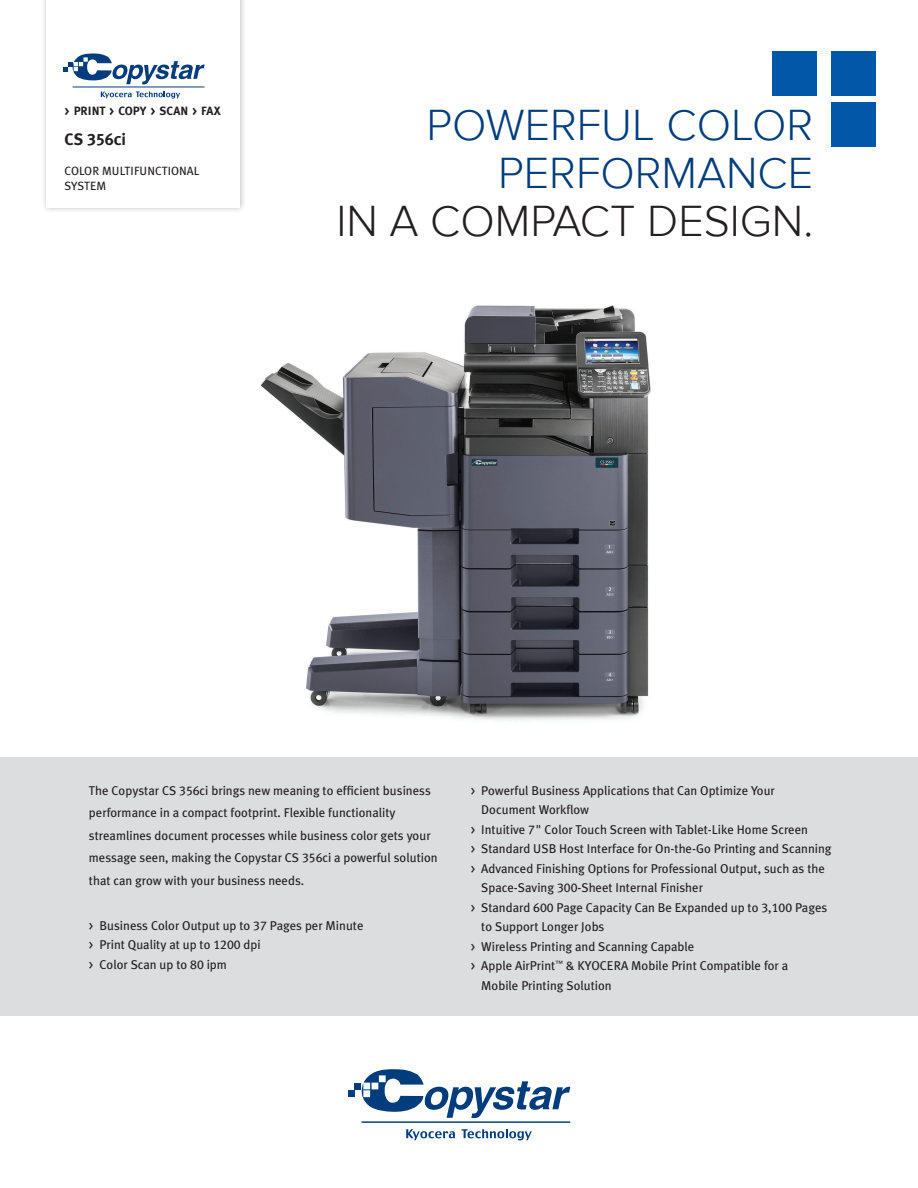
<style>
.page{position:relative;width:918px;height:1188px;background:#fff}
.page>*{position:absolute;margin:0;border:0;box-sizing:border-box;transform-origin:0 0}
.t1{font:300 45px/48px "Proxima Nova";color:#013d7d;text-align:right}
.t2{font:300 45px "Proxima Nova";color:#231f20}
.t3{font:16.5px "Meta Plus Bold Caps";color:#231f20}
.t4{font:12.75px/22.5px "Meta Plus";color:#231f20}
.t5{font:12px/15px "Meta Plus";color:#231f20}
.t6{font:12px "Meta Plus Bold Caps";color:#231f20}
.s1{font-family:"Meta Plus";font-weight:700}
.s2{font-family:"Meta Plus Book Caps"}
</style>
<div class="page">
<div style="left:0;top:758px;width:918px;height:258px;background:#dcdddf"></div>
<div style="left:41px;top:0;width:206px;height:214px;background:#231f20;opacity:.3"></div>
<div style="left:46px;top:0;width:193px;height:207px;background:#fff"></div>
<img style="left:260px;top:305px;width:391px;height:416px">
<svg style="left:64px;top:53px;width:141px;height:31px"></svg>
<hr style="left:73px;top:87px;width:132px;height:1px;background:#013d7d">
<svg style="left:101px;top:91px;width:79px;height:8px"></svg>
<div style="left:831px;top:52px;width:44px;height:44px;background:#0157a8"></div>
<div style="left:831px;top:102px;width:44px;height:44px;background:#0157a8"></div>
<div style="left:773px;top:52px;width:44px;height:44px;background:#0157a8"></div>
<svg style="left:362px;top:1069px;width:208px;height:49px"></svg>
<div style="left:354px;top:1083px;width:7px;height:6px;background:#013d7d"></div>
<div style="left:348px;top:1090px;width:6px;height:7px;background:#013d7d"></div>
<hr style="left:362px;top:1122px;width:208px;height:1px;background:#013d7d">
<svg style="left:406px;top:1129px;width:49px;height:11px"></svg>
<svg style="left:462px;top:1129px;width:70px;height:11px"></svg>
<p class="t6" style="left:65px;top:104px;width:158px">&gt; PRINT &gt; COPY &gt; SCAN &gt; FAX</p>
<p class="t3" style="left:65px;top:130px;width:63px"><span class="s1">CS</span> 356c<span class="s1">i</span></p>
<p class="t5" style="left:65px;top:163px;width:136px">COLOR MULTIFUNCTIONAL<br>SYSTEM</p>
<h1 class="t1" style="left:427px;top:101px;width:388px">POWERFUL COLOR<br>PERFORMANCE</h1>
<h1 class="t2" style="left:336px;top:195px;width:478px">IN A COMPACT DESIGN.</h1>
<p class="t4" style="left:89px;top:779px;width:350px">The Copystar CS <span class="s2">356</span>ci brings new meaning to efficient business performance in a compact footprint. Flexible functionality streamlines document processes while business color gets your message seen, making the Copystar CS <span class="s2">356</span>ci a powerful solution that can grow with your business needs.</p>
<p class="t4" style="left:89px;top:915px;width:276px;line-height:19.5px"><span class="s2">&gt;</span> Business Color Output up to <span class="s2">37</span> Pages per Minute <span class="s2">&gt;</span> Print Quality at up to <span class="s2">1200</span> dpi<br><span class="s2">&gt;</span> Color Scan up to <span class="s2">80</span> ipm</p>
<p class="t4" style="left:471px;top:779px;width:306px"><span class="s2">&gt;</span> Powerful Business Applications that Can Optimize Your</p>
<p class="t4" style="left:481px;top:798px;width:109px">Document Workflow</p>
<p class="t4" style="left:471px;top:818px;width:339px"><span class="s2">&gt;</span> Intuitive <span class="s2">7</span>" Color Touch Screen with Tablet-Like Home Screen</p>
<p class="t4" style="left:471px;top:837px;width:362px"><span class="s2">&gt;</span> Standard USB Host Interface for On-the-Go Printing and Scanning</p>
<p class="t4" style="left:471px;top:857px;width:356px"><span class="s2">&gt;</span> Advanced Finishing Options for Professional Output, such as the</p>
<p class="t4" style="left:481px;top:876px;width:223px">Space-Saving <span class="s2">300</span>-Sheet Internal Finisher</p>
<p class="t4" style="left:471px;top:896px;width:358px"><span class="s2">&gt;</span> Standard <span class="s2">600</span> Page Capacity Can Be Expanded up to <span class="s2">3,100</span> Pages</p>
<p class="t4" style="left:481px;top:915px;width:125px">to Support Longer Jobs</p>
<p class="t4" style="left:471px;top:935px;width:225px"><span class="s2">&gt;</span> Wireless Printing and Scanning Capable</p>
<p class="t4" style="left:471px;top:954px;width:319px"><span class="s2">&gt;</span> Apple AirPrint<sup>™</sup> &amp; KYOCERA Mobile Print Compatible for a</p>
<p class="t4" style="left:481px;top:974px;width:132px">Mobile Printing Solution</p>
</div>
